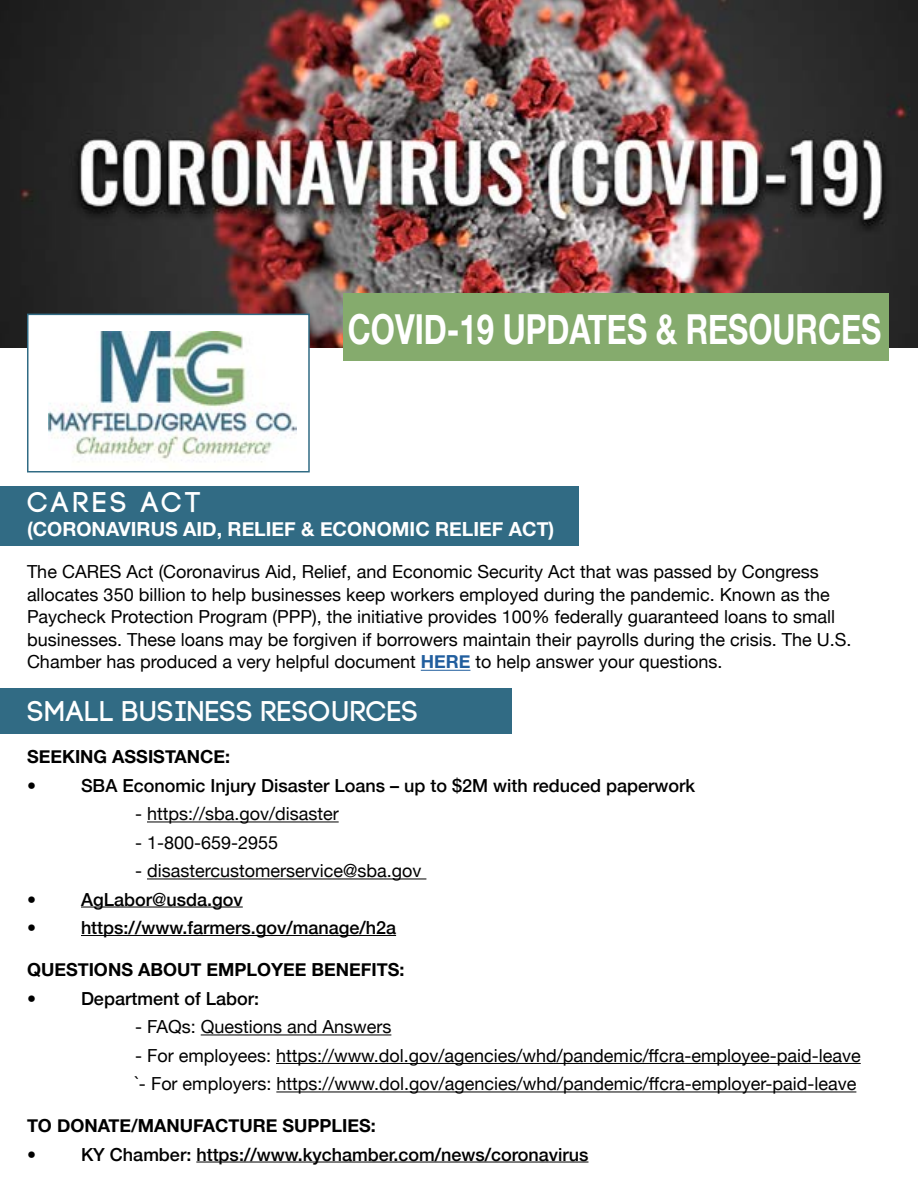
<style>
.page{position:relative;width:918px;height:1188px;background:#fff}
.page>*{position:absolute;margin:0;border:0;box-sizing:border-box;transform-origin:0 0}
.t1{font:700 41.25px "Helvetica Neue";color:#fff;scale:.75 1}
.t2{font:28.5px "Code Pro Demo";letter-spacing:.01em;color:#fff}
.t3{font:28.5px "Code Pro Demo";letter-spacing:.105em;color:#fff}
.t4{font:700 19.5px "Helvetica Neue";color:#fff}
.t5{font:18px/22.5px "Helvetica Neue";color:#000}
.t6{font:500 18px "Helvetica Neue";color:#000}
.t7{font:700 18px "Helvetica Neue";color:#000}
.s1{font-weight:700;color:#215e9e}
</style>
<div class="page">
<div style="left:0;top:486px;width:579px;height:60px;background:#316b84"></div>
<div style="left:0;top:688px;width:512px;height:45px;background:#316b84"></div>
<img style="left:0;top:0;width:918px;height:348px">
<div style="left:344px;top:293px;width:545px;height:68px;background:#85ab6d"></div>
<hr style="left:421px;top:670px;width:49px;height:1px;background:#215e9e">
<hr style="left:147px;top:822px;width:192px;height:1px;background:#000">
<hr style="left:147px;top:879px;width:279px;height:1px;background:#000">
<hr style="left:81px;top:907px;width:162px;height:1px;background:#000">
<hr style="left:81px;top:935px;width:315px;height:1px;background:#000">
<hr style="left:201px;top:1035px;width:190px;height:1px;background:#000">
<hr style="left:276px;top:1063px;width:585px;height:1px;background:#000">
<hr style="left:276px;top:1092px;width:580px;height:1px;background:#000">
<hr style="left:196px;top:1162px;width:393px;height:1px;background:#000">
<div style="left:28px;top:314px;width:281px;height:158px;background:#fff"></div>
<img style="left:49px;top:332px;width:247px;height:131px">
<div style="left:27px;top:314px;width:283px;height:158px;border:2px solid #316b84"></div>
<h1 class="t1" style="left:348px;top:297px;width:713px">COVID-19 UPDATES &amp; RESOURCES</h1>
<h2 class="t3" style="left:27px;top:488px;width:176px">CARES ACT</h2>
<p class="t4" style="left:27px;top:514px;width:529px">(CORONAVIRUS AID, RELIEF &amp; ECONOMIC RELIEF ACT)</p>
<p class="t5" style="left:27px;top:562px;width:826px">The CARES Act (Coronavirus Aid, Relief, and Economic Security Act that was passed by Congress allocates 350 billion to help businesses keep workers employed during the pandemic. Known as the Paycheck Protection Program (PPP), the initiative provides 100% federally guaranteed loans to small businesses. These loans may be forgiven if borrowers maintain their payrolls during the crisis. The U.S.<br>Chamber has produced a very helpful document <span class="s1">HERE</span> to help answer your questions.</p>
<h2 class="t2" style="left:27px;top:696px;width:393px">SMALL BUSINESS RESOURCES</h2>
<p class="t7" style="left:27px;top:743px;width:205px">SEEKING ASSISTANCE:</p>
<p class="t6" style="left:27px;top:771px;width:10px">•</p>
<p class="t6" style="left:81px;top:771px;width:616px">SBA Economic Injury Disaster Loans – up to $2M with reduced paperwork</p>
<p class="t5" style="left:135px;top:804px;width:205px">- https://sba.gov/disaster</p>
<p class="t5" style="left:135px;top:832px;width:145px">- 1-800-659-2955</p>
<p class="t5" style="left:135px;top:861px;width:288px">- disastercustomerservice@sba.gov</p>
<p class="t6" style="left:27px;top:885px;width:10px">•</p>
<p class="t6" style="left:81px;top:885px;width:163px">AgLabor@usda.gov</p>
<p class="t6" style="left:27px;top:913px;width:10px">•</p>
<p class="t6" style="left:81px;top:913px;width:317px">https://www.farmers.gov/manage/h2a</p>
<p class="t7" style="left:27px;top:956px;width:379px">QUESTIONS ABOUT EMPLOYEE BENEFITS:</p>
<p class="t6" style="left:27px;top:984px;width:10px">•</p>
<p class="t6" style="left:81px;top:984px;width:180px">Department of Labor:</p>
<p class="t5" style="left:135px;top:1017px;width:258px">- FAQs: Questions and Answers</p>
<p class="t5" style="left:135px;top:1042px;width:727px;line-height:28.5px">- For employees: https://www.dol.gov/agencies/whd/pandemic/ffcra-employee-paid-leave `- For employers: https://www.dol.gov/agencies/whd/pandemic/ffcra-employer-paid-leave</p>
<p class="t7" style="left:27px;top:1112px;width:350px">TO DONATE/MANUFACTURE SUPPLIES:</p>
<p class="t6" style="left:27px;top:1140px;width:10px">•</p>
<p class="t6" style="left:81px;top:1140px;width:509px">KY Chamber: https://www.kychamber.com/news/coronavirus</p>
</div>
